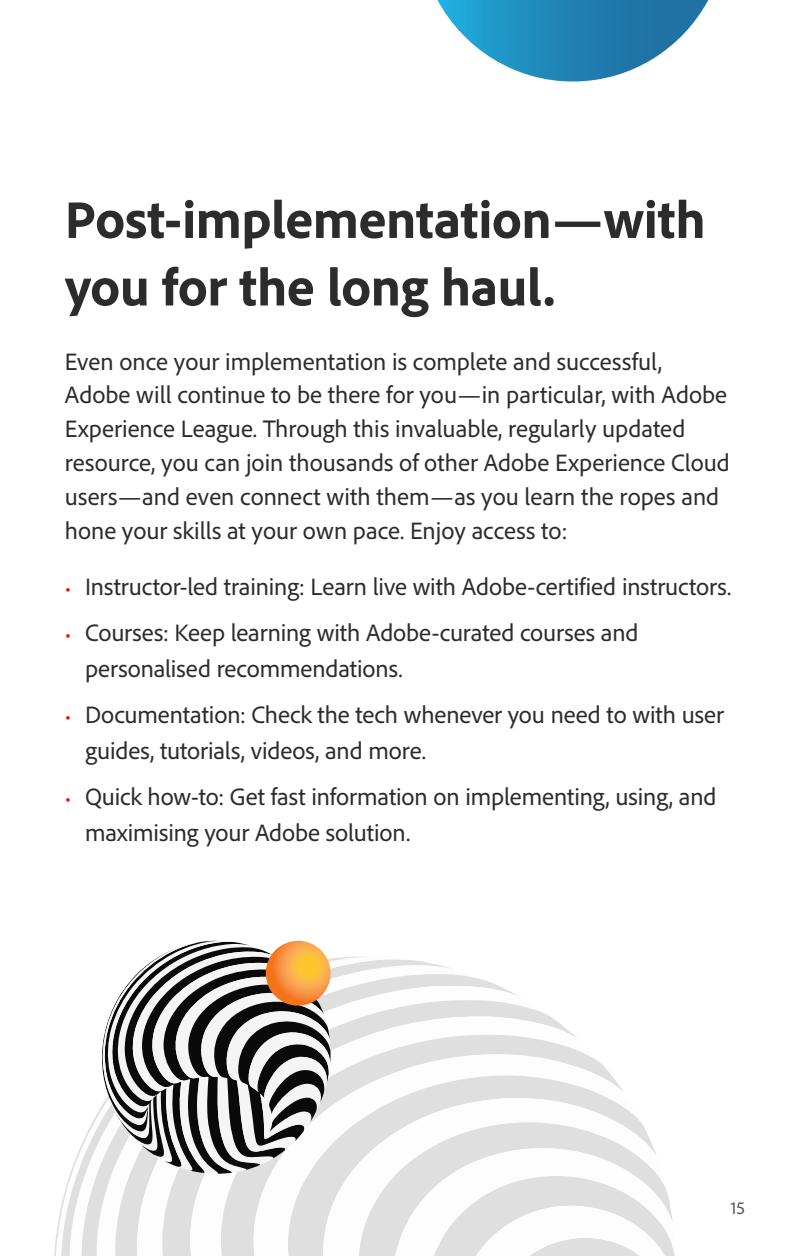
<style>
.page{position:relative;width:810px;height:1256px;background:#fff}
.page>*{position:absolute;margin:0;border:0;box-sizing:border-box;transform-origin:0 0}
.t1{font:800 54px/67.5px "Adobe Clean";letter-spacing:-.005em;color:#2c2c2c}
.t2{font:24.75px/33.8px "Adobe Clean";color:#2c2c2c}
.t3{font:18px "Adobe Clean";color:#2c2c2c}
.s1{font-size:20.25px;color:#eb1000}
</style>
<div class="page">
<svg style="left:415px;top:1000px;width:132px;height:15px;fill:#dfdfdf"></svg>
<svg style="left:371px;top:959px;width:44px;height:56px;fill:#f5f5f5"></svg>
<svg style="left:371px;top:1015px;width:200px;height:18px"></svg>
<svg style="left:331px;top:956px;width:40px;height:77px"></svg>
<svg style="left:331px;top:1033px;width:249px;height:19px;fill:#dfdfdf"></svg>
<svg style="left:339px;top:1052px;width:270px;height:20px"></svg>
<svg style="left:54px;top:1106px;width:217px;height:150px"></svg>
<svg style="left:288px;top:1072px;width:336px;height:184px;fill:#dfdfdf"></svg>
<svg style="left:319px;top:1096px;width:317px;height:160px"></svg>
<svg style="left:355px;top:1117px;width:297px;height:139px;fill:#e3e3e3"></svg>
<svg style="left:390px;top:1145px;width:285px;height:111px"></svg>
<svg style="left:102px;top:940px;width:229px;height:233px"></svg>
<svg style="left:437px;top:0;width:271px;height:81px"></svg>
<svg style="left:266px;top:940px;width:65px;height:65px;background:#f9a03f"></svg>
<h1 class="t1" style="left:65px;top:184px;width:642px">Post-implementation—with you for the long haul.</h1>
<p class="t2" style="left:65px;top:344px;width:666px">Even once your implementation is complete and successful, Adobe will continue to be there for you—in particular, with Adobe Experience League. Through this invaluable, regularly updated resource, you can join thousands of other Adobe Experience Cloud users—and even connect with them—as you learn the ropes and hone your skills at your own pace. Enjoy access to:</p>
<p class="t2" style="left:65px;top:569px;width:668px"><span class="s1">•</span> Instructor-led training: Learn live with Adobe-certified instructors.</p>
<p class="t2" style="left:85px;top:614px;width:555px;line-height:36px;text-indent:-20px"><span class="s1">•</span> Courses: Keep learning with Adobe-curated courses and personalised recommendations.</p>
<p class="t2" style="left:85px;top:696px;width:640px;line-height:36px;text-indent:-20px"><span class="s1">•</span> Documentation: Check the tech whenever you need to with user guides, tutorials, videos, and more.</p>
<p class="t2" style="left:85px;top:778px;width:633px;line-height:36px;text-indent:-20px"><span class="s1">•</span> Quick how-to: Get fast information on implementing, using, and maximising your Adobe solution.</p>
<p class="t3" style="left:731px;top:1196px;width:16px">15</p>
</div>
